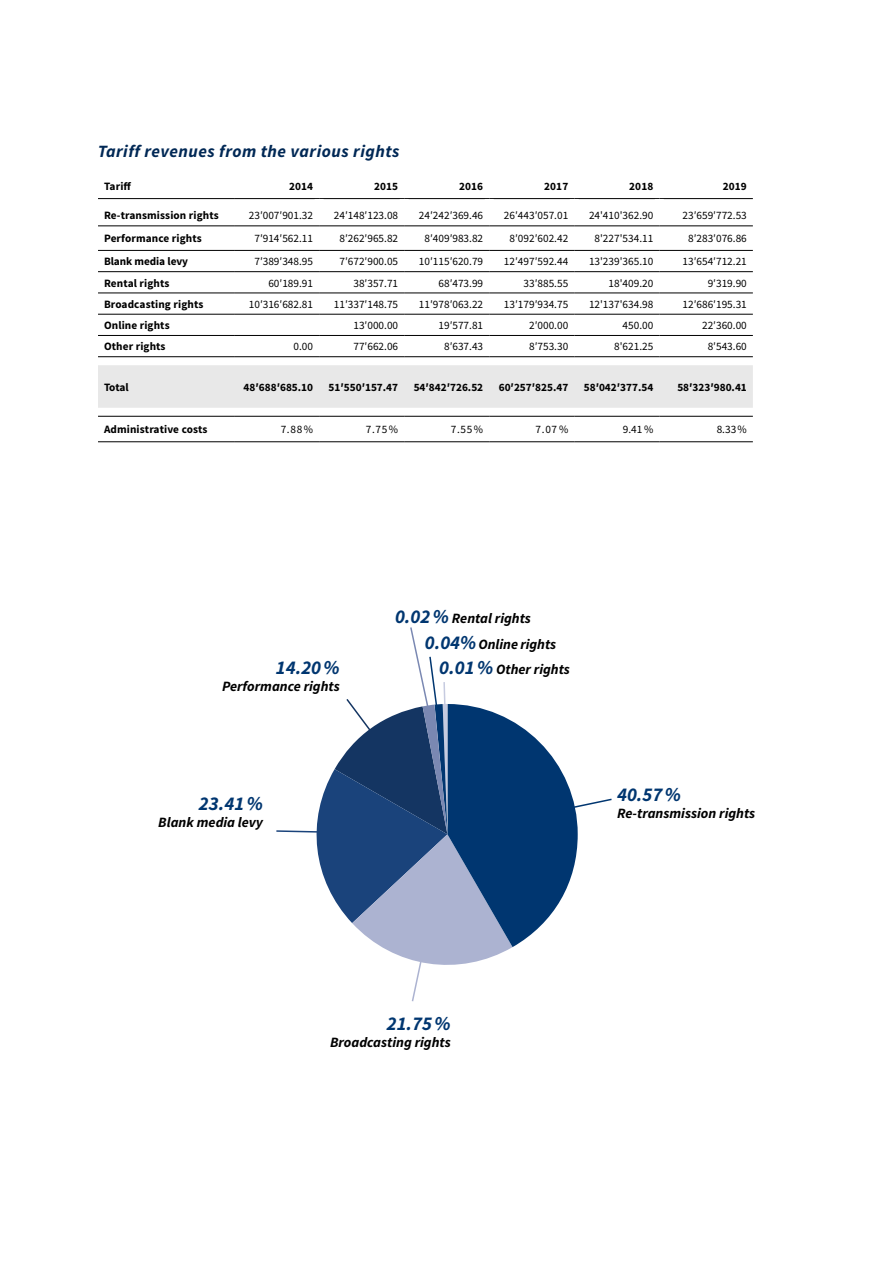
<style>
.page{position:relative;width:893px;height:1263px;background:#fff}
.page>*{position:absolute;margin:0;border:0;box-sizing:border-box;transform-origin:0 0}
.t1{font:italic 700 19.5px "Source Sans Pro";color:#003670}
.t2{font:italic 700 17.25px "Source Sans Pro";letter-spacing:.03em;color:#002855}
.t3{font:italic 700 14.25px "Source Sans Pro";color:#000}
.t4{font:11.25px "Source Sans Pro";color:#000}
.t5{font:700 11.25px "Source Sans Pro";letter-spacing:.01em;color:#000}
.s1{font-size:19.5px;color:#003670}
</style>
<div class="page">
<svg style="left:98px;top:226px;width:655px;height:190px"></svg>
<div style="left:98px;top:365px;width:655px;height:43px;background:#e8e8e8"></div>
<hr style="left:98px;top:198px;width:136px;height:1px;background:#000">
<hr style="left:234px;top:198px;width:85px;height:1px;background:#000">
<hr style="left:319px;top:198px;width:85px;height:1px;background:#000">
<hr style="left:404px;top:198px;width:85px;height:1px;background:#000">
<hr style="left:489px;top:198px;width:85px;height:1px;background:#000">
<hr style="left:574px;top:198px;width:85px;height:1px;background:#000">
<hr style="left:659px;top:198px;width:94px;height:1px;background:#000">
<hr style="left:98px;top:416px;width:136px;height:1px;background:#000">
<hr style="left:98px;top:441px;width:136px;height:1px;background:#000">
<hr style="left:234px;top:416px;width:85px;height:1px;background:#000">
<hr style="left:234px;top:441px;width:85px;height:1px;background:#000">
<hr style="left:319px;top:416px;width:85px;height:1px;background:#000">
<hr style="left:319px;top:441px;width:85px;height:1px;background:#000">
<hr style="left:404px;top:416px;width:85px;height:1px;background:#000">
<hr style="left:404px;top:441px;width:85px;height:1px;background:#000">
<hr style="left:489px;top:416px;width:85px;height:1px;background:#000">
<hr style="left:489px;top:441px;width:85px;height:1px;background:#000">
<hr style="left:574px;top:416px;width:85px;height:1px;background:#000">
<hr style="left:659px;top:416px;width:94px;height:1px;background:#000">
<hr style="left:574px;top:441px;width:85px;height:1px;background:#000">
<hr style="left:659px;top:441px;width:94px;height:1px;background:#000">
<hr style="left:98px;top:225px;width:136px;height:1px;background:#000">
<hr style="left:234px;top:225px;width:85px;height:1px;background:#000">
<hr style="left:319px;top:225px;width:85px;height:1px;background:#000">
<hr style="left:404px;top:225px;width:85px;height:1px;background:#000">
<hr style="left:489px;top:225px;width:85px;height:1px;background:#000">
<hr style="left:574px;top:225px;width:85px;height:1px;background:#000">
<hr style="left:659px;top:225px;width:94px;height:1px;background:#000">
<hr style="left:98px;top:250px;width:136px;height:1px;background:#000">
<hr style="left:234px;top:250px;width:85px;height:1px;background:#000">
<hr style="left:319px;top:250px;width:85px;height:1px;background:#000">
<hr style="left:404px;top:250px;width:85px;height:1px;background:#000">
<hr style="left:489px;top:250px;width:85px;height:1px;background:#000">
<hr style="left:574px;top:250px;width:85px;height:1px;background:#000">
<hr style="left:659px;top:250px;width:94px;height:1px;background:#000">
<hr style="left:98px;top:271px;width:136px;height:1px;background:#000">
<hr style="left:234px;top:271px;width:85px;height:1px;background:#000">
<hr style="left:319px;top:271px;width:85px;height:1px;background:#000">
<hr style="left:404px;top:271px;width:85px;height:1px;background:#000">
<hr style="left:489px;top:271px;width:85px;height:1px;background:#000">
<hr style="left:574px;top:271px;width:85px;height:1px;background:#000">
<hr style="left:659px;top:271px;width:94px;height:1px;background:#000">
<hr style="left:98px;top:293px;width:136px;height:1px;background:#000">
<hr style="left:234px;top:293px;width:85px;height:1px;background:#000">
<hr style="left:319px;top:293px;width:85px;height:1px;background:#000">
<hr style="left:404px;top:293px;width:85px;height:1px;background:#000">
<hr style="left:489px;top:293px;width:85px;height:1px;background:#000">
<hr style="left:574px;top:293px;width:85px;height:1px;background:#000">
<hr style="left:659px;top:293px;width:94px;height:1px;background:#000">
<hr style="left:98px;top:314px;width:136px;height:1px;background:#000">
<hr style="left:234px;top:314px;width:85px;height:1px;background:#000">
<hr style="left:319px;top:314px;width:85px;height:1px;background:#000">
<hr style="left:404px;top:314px;width:85px;height:1px;background:#000">
<hr style="left:489px;top:314px;width:85px;height:1px;background:#000">
<hr style="left:574px;top:314px;width:85px;height:1px;background:#000">
<hr style="left:659px;top:314px;width:94px;height:1px;background:#000">
<hr style="left:98px;top:335px;width:136px;height:1px;background:#000">
<hr style="left:234px;top:335px;width:85px;height:1px;background:#000">
<hr style="left:319px;top:335px;width:85px;height:1px;background:#000">
<hr style="left:404px;top:335px;width:85px;height:1px;background:#000">
<hr style="left:489px;top:335px;width:85px;height:1px;background:#000">
<hr style="left:574px;top:335px;width:85px;height:1px;background:#000">
<hr style="left:659px;top:335px;width:94px;height:1px;background:#000">
<hr style="left:98px;top:356px;width:136px;height:1px;background:#000">
<hr style="left:234px;top:356px;width:85px;height:1px;background:#000">
<hr style="left:319px;top:356px;width:85px;height:1px;background:#000">
<hr style="left:404px;top:356px;width:85px;height:1px;background:#000">
<hr style="left:489px;top:356px;width:85px;height:1px;background:#000">
<hr style="left:574px;top:356px;width:85px;height:1px;background:#000">
<hr style="left:659px;top:356px;width:94px;height:1px;background:#000">
<svg style="left:276px;top:627px;width:336px;height:375px"></svg>
<h2 class="t2" style="left:98px;top:145px;width:303px">Tariff revenues from the various rights</h2>
<p class="t5" style="left:104px;top:182px;width:29px">Tariff</p>
<p class="t5" style="left:289px;top:182px;width:26px">2014</p>
<p class="t5" style="left:374px;top:182px;width:26px">2015</p>
<p class="t5" style="left:459px;top:182px;width:26px">2016</p>
<p class="t5" style="left:544px;top:182px;width:26px">2017</p>
<p class="t5" style="left:629px;top:182px;width:26px">2018</p>
<p class="t5" style="left:723px;top:182px;width:26px">2019</p>
<p class="t5" style="left:104px;top:211px;width:116px">Re-transmission rights</p>
<p class="t4" style="left:249px;top:211px;width:66px">23′007′901.32</p>
<p class="t4" style="left:334px;top:211px;width:66px">24′148′123.08</p>
<p class="t4" style="left:419px;top:211px;width:66px">24′242′369.46</p>
<p class="t4" style="left:504px;top:211px;width:66px">26′443′057.01</p>
<p class="t4" style="left:589px;top:211px;width:66px">24'410'362.90</p>
<p class="t4" style="left:682px;top:211px;width:66px">23′659′772.53</p>
<p class="t5" style="left:104px;top:234px;width:99px">Performance rights</p>
<p class="t4" style="left:254px;top:234px;width:60px">7′914′562.11</p>
<p class="t4" style="left:339px;top:234px;width:60px">8′262′965.82</p>
<p class="t4" style="left:424px;top:234px;width:60px">8′409′983.82</p>
<p class="t4" style="left:510px;top:234px;width:60px">8′092′602.42</p>
<p class="t4" style="left:595px;top:234px;width:60px">8'227'534.11</p>
<p class="t4" style="left:688px;top:234px;width:60px">8′283′076.86</p>
<p class="t5" style="left:104px;top:257px;width:86px">Blank media levy</p>
<p class="t4" style="left:254px;top:257px;width:60px">7′389′348.95</p>
<p class="t4" style="left:339px;top:257px;width:60px">7′672′900.05</p>
<p class="t4" style="left:419px;top:257px;width:66px">10′115′620.79</p>
<p class="t4" style="left:504px;top:257px;width:66px">12′497′592.44</p>
<p class="t4" style="left:589px;top:257px;width:66px">13'239'365.10</p>
<p class="t4" style="left:682px;top:257px;width:66px">13′654′712.21</p>
<p class="t5" style="left:104px;top:278px;width:67px">Rental rights</p>
<p class="t4" style="left:268px;top:278px;width:46px">60′189.91</p>
<p class="t4" style="left:353px;top:278px;width:46px">38′357.71</p>
<p class="t4" style="left:438px;top:278px;width:46px">68′473.99</p>
<p class="t4" style="left:523px;top:278px;width:46px">33′885.55</p>
<p class="t4" style="left:609px;top:278px;width:46px">18'409.20</p>
<p class="t4" style="left:708px;top:278px;width:41px">9′319.90</p>
<p class="t5" style="left:104px;top:300px;width:101px">Broadcasting rights</p>
<p class="t4" style="left:249px;top:300px;width:66px">10′316′682.81</p>
<p class="t4" style="left:334px;top:300px;width:66px">11′337′148.75</p>
<p class="t4" style="left:419px;top:300px;width:66px">11′978′063.22</p>
<p class="t4" style="left:504px;top:300px;width:66px">13′179′934.75</p>
<p class="t4" style="left:589px;top:300px;width:66px">12'137'634.98</p>
<p class="t4" style="left:682px;top:300px;width:66px">12′686′195.31</p>
<p class="t5" style="left:104px;top:321px;width:67px">Online rights</p>
<p class="t4" style="left:353px;top:321px;width:46px">13′000.00</p>
<p class="t4" style="left:438px;top:321px;width:46px">19′577.81</p>
<p class="t4" style="left:529px;top:321px;width:41px">2′000.00</p>
<p class="t4" style="left:623px;top:321px;width:32px">450.00</p>
<p class="t4" style="left:702px;top:321px;width:46px">22′360.00</p>
<p class="t5" style="left:104px;top:342px;width:63px">Other rights</p>
<p class="t4" style="left:294px;top:342px;width:21px">0.00</p>
<p class="t4" style="left:353px;top:342px;width:46px">77′662.06</p>
<p class="t4" style="left:444px;top:342px;width:41px">8′637.43</p>
<p class="t4" style="left:529px;top:342px;width:41px">8′753.30</p>
<p class="t4" style="left:614px;top:342px;width:41px">8'621.25</p>
<p class="t4" style="left:708px;top:342px;width:41px">8′543.60</p>
<p class="t5" style="left:104px;top:383px;width:26px">Total</p>
<p class="t5" style="left:244px;top:383px;width:71px">48′688′685.10</p>
<p class="t5" style="left:329px;top:383px;width:71px">51′550′157.47</p>
<p class="t5" style="left:414px;top:383px;width:71px">54′842′726.52</p>
<p class="t5" style="left:499px;top:383px;width:71px">60′257′825.47</p>
<p class="t5" style="left:584px;top:383px;width:71px">58′042′377.54</p>
<p class="t5" style="left:677px;top:383px;width:71px">58′323′980.41</p>
<p class="t5" style="left:104px;top:425px;width:105px">Administrative costs</p>
<p class="t4" style="left:281px;top:425px;width:34px">7.88%</p>
<p class="t4" style="left:366px;top:425px;width:34px">7.75%</p>
<p class="t4" style="left:451px;top:425px;width:34px">7.55%</p>
<p class="t4" style="left:536px;top:425px;width:34px">7.07%</p>
<p class="t4" style="left:623px;top:425px;width:32px">9.41 %</p>
<p class="t4" style="left:717px;top:425px;width:32px">8.33 %</p>
<h1 class="t1" style="left:276px;top:660px;width:65px">14.20 %</h1>
<p class="t3" style="left:222px;top:681px;width:119px">Performance rights</p>
<h1 class="t1" style="left:199px;top:796px;width:65px">23.41 %</h1>
<p class="t3" style="left:158px;top:816px;width:106px">Blank media levy</p>
<p class="t3" style="left:395px;top:613px;width:137px"><span class="s1">0.02 %</span> Rental rights</p>
<p class="t3" style="left:425px;top:638px;width:133px"><span class="s1">0.04%</span> Online rights</p>
<p class="t3" style="left:439px;top:664px;width:132px"><span class="s1">0.01 %</span> Other rights</p>
<h1 class="t1" style="left:617px;top:787px;width:65px">40.57 %</h1>
<p class="t3" style="left:617px;top:807px;width:140px">Re-transmission rights</p>
<h1 class="t1" style="left:387px;top:1016px;width:65px">21.75 %</h1>
<p class="t3" style="left:330px;top:1037px;width:122px">Broadcasting rights</p>
</div>
